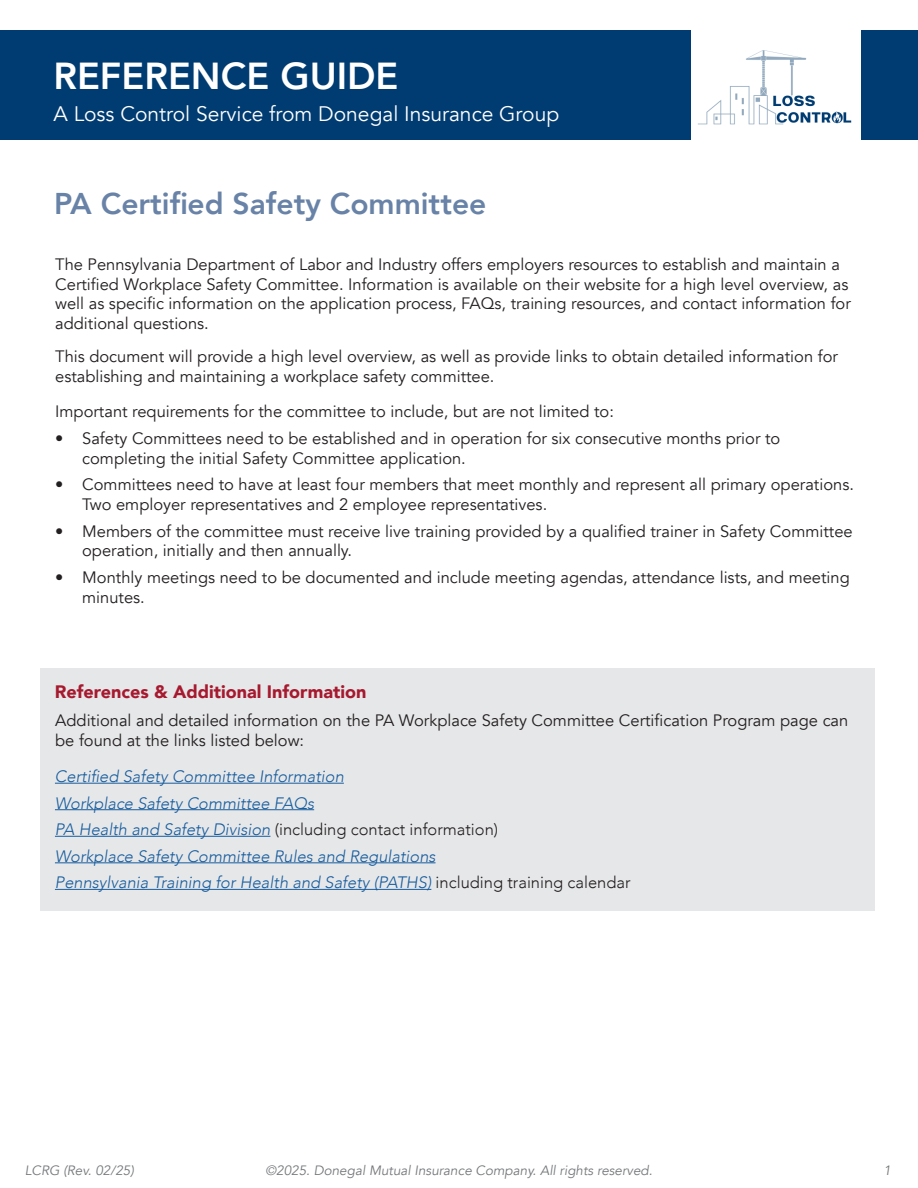
<style>
.page{position:relative;width:918px;height:1188px;background:#fff}
.page>*{position:absolute;margin:0;border:0;box-sizing:border-box;transform-origin:0 0}
.t1{font:800 37.5px "Avenir";color:#fff}
.t2{font:800 30px "Avenir";color:#6883a7}
.t3{font:21px "Avenir";color:#fff}
.t4{font:900 18px "Avenir";color:#a6192e}
.t5{font:16.5px/19.8px "Avenir";color:#231f20}
.t6{font:italic 300 16.5px "Avenir";color:#175d9e}
.t7{font:300 16.5px "Avenir";color:#231f20}
.t8{font:italic 13.5px "Avenir";color:#75787b}
.s1{font-style:italic;color:#175d9e}
.s2{font-style:normal;color:#231f20}
</style>
<div class="page">
<div style="left:41px;top:668px;width:834px;height:243px;background:#e6e7e9"></div>
<hr style="left:55px;top:783px;width:289px;height:1px;background:#175d9e">
<hr style="left:55px;top:809px;width:259px;height:1px;background:#175d9e">
<hr style="left:55px;top:836px;width:215px;height:1px;background:#175d9e">
<hr style="left:55px;top:862px;width:381px;height:1px;background:#175d9e">
<hr style="left:55px;top:889px;width:376px;height:1px;background:#175d9e">
<img style="left:698px;top:41px;width:164px;height:99px">
<div style="left:0;top:30px;width:691px;height:110px;background:#003c71"></div>
<div style="left:862px;top:30px;width:56px;height:110px;background:#003c71"></div>
<p class="t1" style="left:53px;top:47px;width:347px">REFERENCE GUIDE</p>
<p class="t3" style="left:53px;top:102px;width:507px">A Loss Control Service from Donegal Insurance Group</p>
<p class="t2" style="left:54px;top:180px;width:434px">PA Certified Safety Committee</p>
<p class="t5" style="left:55px;top:254px;width:797px">The Pennsylvania Department of Labor and Industry offers employers resources to establish and maintain a Certified Workplace Safety Committee. Information is available on their website for a high level overview, as well as specific information on the application process, FAQs, training resources, and contact information for additional questions.</p>
<p class="t5" style="left:55px;top:347px;width:784px">This document will provide a high level overview, as well as provide links to obtain detailed information for establishing and maintaining a workplace safety committee.</p>
<p class="t5" style="left:55px;top:402px;width:560px">Important requirements for the committee to include, but are not limited to:</p>
<p class="t5" style="left:82px;top:429px;width:700px;text-indent:-27px">• Safety Committees need to be established and in operation for six consecutive months prior to completing the initial Safety Committee application.</p>
<p class="t5" style="left:82px;top:475px;width:773px;text-indent:-27px">• Committees need to have at least four members that meet monthly and represent all primary operations.<br>Two employer representatives and 2 employee representatives.</p>
<p class="t5" style="left:82px;top:521px;width:772px;text-indent:-27px">• Members of the committee must receive live training provided by a qualified trainer in Safety Committee operation, initially and then annually.</p>
<p class="t5" style="left:82px;top:568px;width:769px;text-indent:-27px">• Monthly meetings need to be documented and include meeting agendas, attendance lists, and meeting minutes.</p>
<p class="t4" style="left:55px;top:676px;width:313px">References &amp; Additional Information</p>
<p class="t5" style="left:55px;top:711px;width:795px">Additional and detailed information on the PA Workplace Safety Committee Certification Program page can be found at the links listed below:</p>
<p class="t6" style="left:55px;top:767px;width:290px">Certified Safety Committee Information</p>
<p class="t6" style="left:55px;top:793px;width:261px">Workplace Safety Committee FAQs</p>
<p class="t7" style="left:55px;top:820px;width:445px"><span class="s1">PA Health and Safety Division</span> (including contact information)</p>
<p class="t6" style="left:55px;top:846px;width:382px">Workplace Safety Committee Rules and Regulations</p>
<p class="t6" style="left:55px;top:873px;width:577px">Pennsylvania Training for Health and Safety (PATHS) <span class="s2">including training calendar</span></p>
<p class="t8" style="left:25px;top:1162px;width:111px">LCRG (Rev. 02/25)</p>
<p class="t8" style="left:265px;top:1162px;width:389px">©2025. Donegal Mutual Insurance Company. All rights reserved.</p>
<p class="t8" style="left:883px;top:1162px;width:9px">1</p>
</div>
